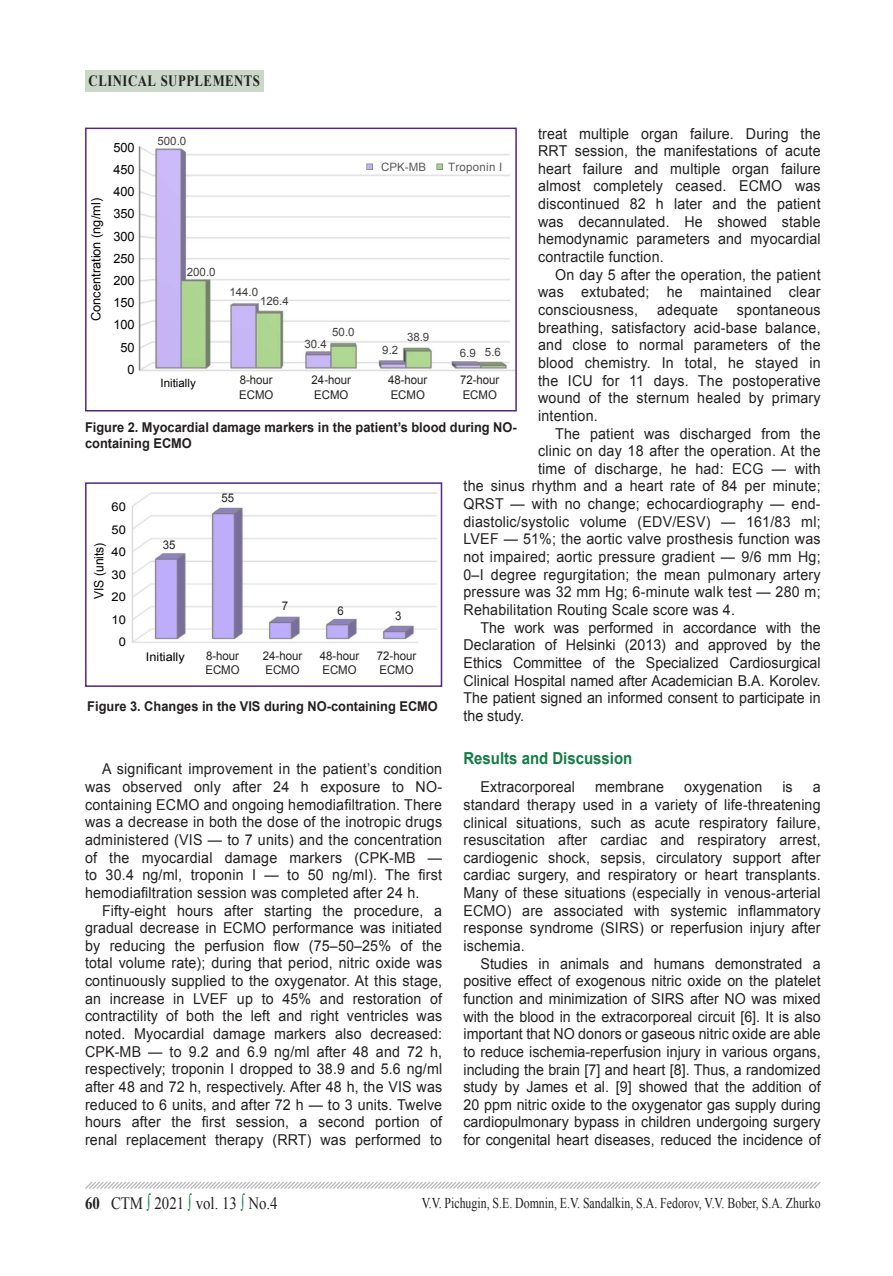
<style>
.page{position:relative;width:893px;height:1276px;background:#fff}
.page>*{position:absolute;margin:0;border:0;box-sizing:border-box;transform-origin:0 0}
.t1{font:17.4px "Times New Roman";color:#231f20;scale:.86 1}
.Jzag__зеленый__ENG{font:700 16.5px "Arial";color:#127c43;scale:.9 1}
.t2{font:700 15.75px "Times New Roman";letter-spacing:.04em;color:#231f20;scale:.81 1}
.Основной_англ{font:15px/17.7px "Arial";letter-spacing:.015em;color:#231f20;text-align:justify;scale:.95 1}
.Колонтитул{font:15px "Times New Roman";color:#231f20;scale:.79 1}
.Подрис_подпись{font:700 13.5px/16.2px "Arial";color:#231f20;scale:.95 1}
.t3{font:12.9px "Arial";color:#000;scale:.93 1}
.t4{font:12.75px "Arial";color:#000}
.Подрис_подпись-2{font:12px/14.4px "Arial";color:#231f20;scale:.95 1}
.t5{font:12px "Arial";letter-spacing:-.005em;color:#000;scale:1.07 1}
.Jdiagr{font:12px "Arial";color:#231f20;scale:.95 1}
.t6{font:11.85px "Arial";color:#000;scale:1.07 1}
.t7{font:11.55px "Arial";color:#404040}
.t8{font:11.55px "Arial";letter-spacing:.025em;color:#595959}
.t9{font:11.55px "Arial";letter-spacing:.005em;color:#000}
.s1{font-weight:700}
.s2{color:#127c43}
</style>
<div class="page">
<svg style="left:85px;top:1181px;width:736px;height:8px"></svg>
<div style="left:85px;top:70px;width:179px;height:21px;background:#cbd8c9"></div>
<img style="left:138px;top:146px;width:376px;height:225px">
<svg style="left:366px;top:163px;width:7px;height:7px"></svg>
<svg style="left:436px;top:163px;width:7px;height:7px"></svg>
<div style="left:85px;top:128px;width:432px;height:283px;border:2px solid #542685"></div>
<img style="left:131px;top:492px;width:306px;height:152px">
<div style="left:85px;top:482px;width:357px;height:205px;border:2px solid #542685"></div>
<p class="t2" style="left:89px;top:70px;width:213px">CLINICAL SUPPLEMENTS</p>
<p class="Основной_англ" style="left:538px;top:125px;width:299px">treat multiple organ failure. During the RRT session, the manifestations of acute heart failure and multiple organ failure almost completely ceased. ECMO was discontinued 82 h later and the patient was decannulated. He showed stable hemodynamic parameters and myocardial contractile function.</p>
<p class="Основной_англ" style="left:538px;top:266px;width:299px;text-indent:17px">On day 5 after the operation, the patient was extubated; he maintained clear consciousness,</p>
<p class="t7" style="left:158px;top:134px;width:30px">500.0</p>
<p class="t4" style="left:113px;top:139px;width:23px">500</p>
<p class="t8" style="left:381px;top:159px;width:46px">CPK-MB</p>
<p class="t8" style="left:448px;top:159px;width:56px">Troponin I</p>
<p class="t4" style="left:113px;top:161px;width:23px">450</p>
<p class="t4" style="left:113px;top:183px;width:23px">400</p>
<p class="t4" style="left:88px;top:321px;width:124px;rotate:-90deg">Concentration (ng/ml)</p>
<p class="t4" style="left:113px;top:206px;width:23px">350</p>
<p class="t4" style="left:113px;top:228px;width:23px">300</p>
<p class="t4" style="left:113px;top:250px;width:23px">250</p>
<p class="t7" style="left:187px;top:264px;width:30px">200.0</p>
<p class="t4" style="left:113px;top:272px;width:23px">200</p>
<p class="t7" style="left:229px;top:284px;width:30px">144.0</p>
<p class="t7" style="left:260px;top:293px;width:30px">126.4</p>
<p class="t4" style="left:113px;top:294px;width:23px">150</p>
<p class="Основной_англ" style="left:657px;top:301px;width:66px">adequate</p>
<p class="Основной_англ" style="left:538px;top:301px;width:299px;text-indent:199px">spontaneous breathing, satisfactory acid-base balance, and close to normal parameters of the blood chemistry. In total, he stayed in the ICU for 11 days. The postoperative wound of the sternum healed by primary intention.</p>
<p class="Основной_англ" style="left:555px;top:424px;width:281px">The patient was discharged from the</p>
<p class="Основной_англ" style="left:538px;top:442px;width:299px">clinic on day 18 after the operation. At the</p>
<p class="Основной_англ" style="left:538px;top:460px;width:299px">time of discharge, he had: ECG — with</p>
<p class="Основной_англ" style="left:463px;top:477px;width:377px">the sinus rhythm and a heart rate of 84 per minute;</p>
<p class="Основной_англ" style="left:463px;top:495px;width:377px">QRST — with no change; echocardiography — end-</p>
<p class="Основной_англ" style="left:463px;top:513px;width:377px">diastolic/systolic volume (EDV/ESV) — 161/83 ml;</p>
<p class="Основной_англ" style="left:463px;top:530px;width:377px">LVEF — 51%; the aortic valve prosthesis function was</p>
<p class="Основной_англ" style="left:463px;top:548px;width:377px">not impaired; aortic pressure gradient — 9/6 mm Hg;</p>
<p class="Основной_англ" style="left:463px;top:566px;width:377px">0–I degree regurgitation; the mean pulmonary artery</p>
<p class="Основной_англ" style="left:463px;top:583px;width:377px">pressure was 32 mm Hg; 6-minute walk test — 280 m;</p>
<p class="Основной_англ" style="left:463px;top:601px;width:287px">Rehabilitation Routing Scale score was 4.</p>
<p class="Основной_англ" style="left:463px;top:618px;width:377px;text-indent:17px">The work was performed in accordance with the Declaration of Helsinki (2013) and approved by the Ethics Committee of the Specialized Cardiosurgical Clinical Hospital named after Academician B.A. Korolev.<br>The patient signed an informed consent to participate in the study.</p>
<p class="Jzag__зеленый__ENG" style="left:463px;top:747px;width:189px">Results and Discussion</p>
<p class="Основной_англ" style="left:480px;top:778px;width:101px">Extracorporeal</p>
<p class="Основной_англ" style="left:595px;top:778px;width:74px">membrane</p>
<p class="Основной_англ" style="left:684px;top:778px;width:84px">oxygenation</p>
<p class="Основной_англ" style="left:782px;top:778px;width:12px">is</p>
<p class="t4" style="left:113px;top:316px;width:23px">100</p>
<p class="t7" style="left:332px;top:325px;width:24px">50.0</p>
<p class="t7" style="left:407px;top:329px;width:24px">38.9</p>
<p class="t7" style="left:304px;top:336px;width:24px">30.4</p>
<p class="t4" style="left:120px;top:339px;width:16px">50</p>
<p class="t7" style="left:382px;top:342px;width:17px">9.2</p>
<p class="t7" style="left:460px;top:345px;width:17px">6.9</p>
<p class="t7" style="left:485px;top:344px;width:17px">5.6</p>
<p class="t4" style="left:128px;top:361px;width:9px">0</p>
<p class="Подрис_подпись-2" style="left:239px;top:373px;width:37px">8-hour<br>ECMO</p>
<p class="Подрис_подпись-2" style="left:312px;top:373px;width:43px">24-hour<br>ECMO</p>
<p class="Подрис_подпись-2" style="left:388px;top:373px;width:43px">48-hour<br>ECMO</p>
<p class="Подрис_подпись-2" style="left:460px;top:373px;width:43px">72-hour<br>ECMO</p>
<p class="t9" style="left:160px;top:375px;width:37px">Initially</p>
<p class="Подрис_подпись" style="left:85px;top:419px;width:456px">Figure 2. Myocardial damage markers in the patient’s blood during NO&shy;containing ECMO</p>
<p class="Jdiagr" style="left:222px;top:490px;width:15px">55</p>
<p class="t5" style="left:112px;top:499px;width:15px">60</p>
<p class="t5" style="left:112px;top:521px;width:15px">50</p>
<p class="Jdiagr" style="left:163px;top:537px;width:15px">35</p>
<p class="t3" style="left:91px;top:599px;width:62px;rotate:-90deg">VIS (units)</p>
<p class="t5" style="left:112px;top:544px;width:15px">40</p>
<p class="t5" style="left:112px;top:566px;width:15px">30</p>
<p class="t5" style="left:112px;top:589px;width:15px">20</p>
<p class="Jdiagr" style="left:282px;top:598px;width:8px">7</p>
<p class="Jdiagr" style="left:337px;top:602px;width:8px">6</p>
<p class="Jdiagr" style="left:395px;top:608px;width:8px">3</p>
<p class="t5" style="left:112px;top:612px;width:15px">10</p>
<p class="t5" style="left:119px;top:634px;width:8px">0</p>
<p class="Подрис_подпись-2" style="left:205px;top:649px;width:37px">8-hour<br>ECMO</p>
<p class="Подрис_подпись-2" style="left:263px;top:649px;width:43px">24-hour<br>ECMO</p>
<p class="Подрис_подпись-2" style="left:320px;top:649px;width:43px">48-hour<br>ECMO</p>
<p class="Подрис_подпись-2" style="left:377px;top:649px;width:43px">72-hour<br>ECMO</p>
<p class="t6" style="left:146px;top:649px;width:38px">Initially</p>
<p class="Подрис_подпись" style="left:87px;top:699px;width:371px">Figure 3. Changes in the VIS during NO-containing ECMO</p>
<p class="Основной_англ" style="left:85px;top:760px;width:377px;text-indent:17px">A significant improvement in the patient’s condition was observed only after 24 h exposure to NO&shy;containing ECMO and ongoing hemodiafiltration. There was a decrease in both the dose of the inotropic drugs administered (VIS — to 7 units) and the concentration of the myocardial damage markers (CPK-MB — to 30.4 ng/ml, troponin I — to 50 ng/ml). The first hemodiafiltration session was completed after 24 h.</p>
<p class="Основной_англ" style="left:85px;top:901px;width:377px;text-indent:17px">Fifty-eight hours after starting the procedure, a gradual decrease in ECMO performance was initiated by reducing the perfusion flow (75–50–25% of the total volume rate); during that period, nitric oxide was continuously supplied to the oxygenator. At this stage, an increase in LVEF up to 45% and restoration of contractility of both the left and right ventricles was noted. Myocardial damage markers also decreased:<br>CPK-MB — to 9.2 and 6.9 ng/ml after 48 and 72 h, respectively; troponin I dropped to 38.9 and 5.6 ng/ml after 48 and 72 h, respectively. After 48 h, the VIS was reduced to 6 units, and after 72 h — to 3 units. Twelve hours after the first session, a second portion of renal replacement therapy (RRT) was performed to</p>
<p class="Основной_англ" style="left:463px;top:778px;width:377px;text-indent:349px">a standard therapy used in a variety of life-threatening clinical situations, such as acute respiratory failure, resuscitation after cardiac and respiratory arrest, cardiogenic shock, sepsis, circulatory support after cardiac surgery, and respiratory or heart transplants.<br>Many of these situations (especially in venous-arterial ECMO) are associated with systemic inflammatory response syndrome (SIRS) or reperfusion injury after ischemia.</p>
<p class="Основной_англ" style="left:463px;top:954px;width:377px;text-indent:17px">Studies in animals and humans demonstrated a positive effect of exogenous nitric oxide on the platelet function and minimization of SIRS after NO was mixed with the blood in the extracorporeal circuit [6]. It is also important that NO donors or gaseous nitric oxide are able to reduce ischemia-reperfusion injury in various organs, including the brain [7] and heart [8]. Thus, a randomized study by James et al. [9] showed that the addition of 20 ppm nitric oxide to the oxygenator gas supply during cardiopulmonary bypass in children undergoing surgery for congenital heart diseases, reduced the incidence of</p>
<p class="t1" style="left:85px;top:1191px;width:226px"><span class="s1">60</span> СТМ <span class="s2">∫</span> 2021 <span class="s2">∫</span> vol. 13 <span class="s2">∫</span> No.4</p>
<p class="Колонтитул" style="left:422px;top:1192px;width:507px">V.V. Pichugin, S.E. Domnin, E.V. Sandalkin, S.A. Fedorov, V.V. Bober, S.A. Zhurko</p>
</div>
